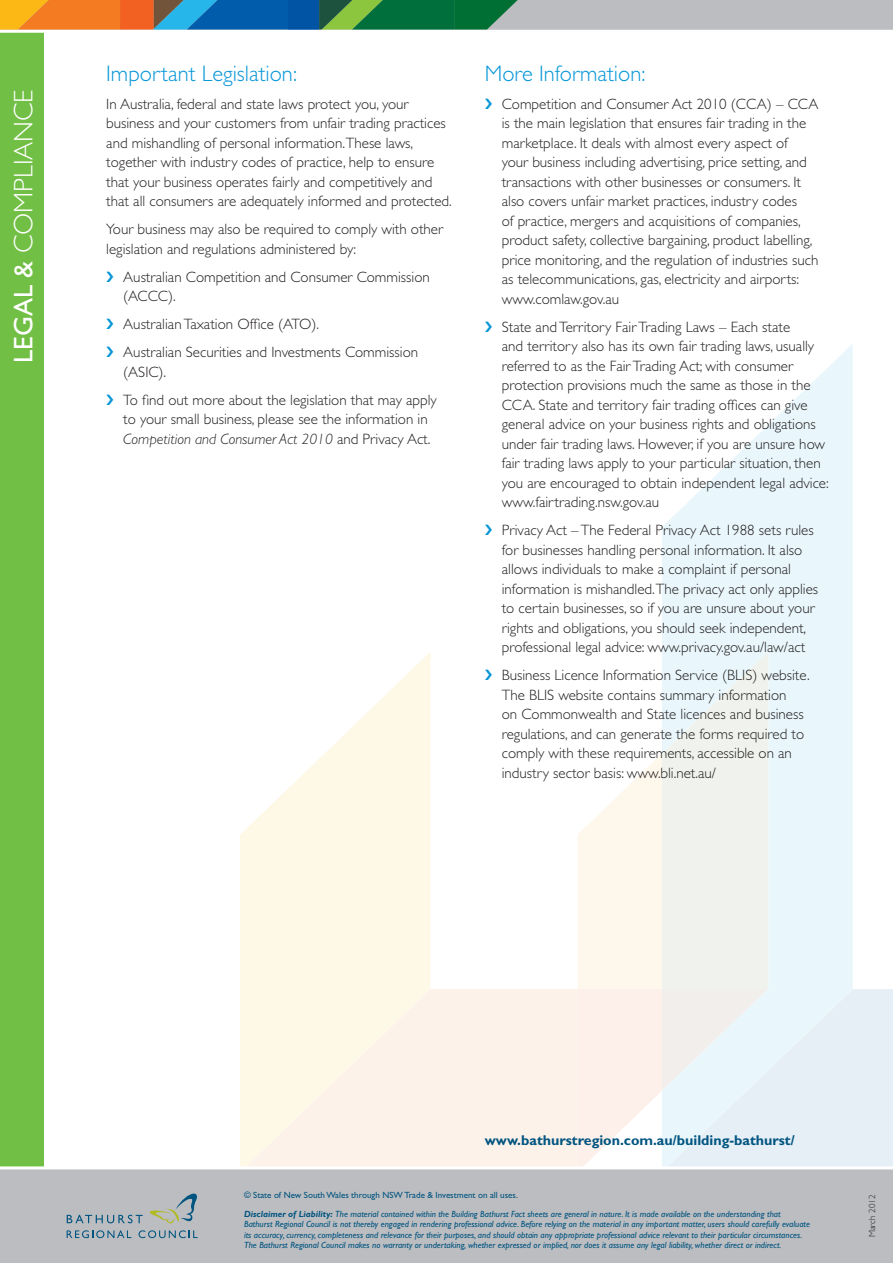
<style>
.page{position:relative;width:893px;height:1263px;background:#fff}
.page>*{position:absolute;margin:0;border:0;box-sizing:border-box;transform-origin:0 0}
.t1{font:300 27px "Gill Sans";color:#fff}
.Heading{font:300 22.5px "Gill Sans";color:#0696d7}
.text{font:300 15px/19.5px "Gill Sans";color:#231f20}
.text-2{font:700 14.25px "Gill Sans";color:#005480}
.text-3{font:italic 9px/10.5px "Gill Sans";color:#005480}
.text-4{font:9px "Gill Sans";color:#005480}
.text-5{font:300 9px "Gill Sans";color:#231f20}
.s1{font-weight:400}
.s2{font-style:italic}
.s3{font-weight:700}
</style>
<div class="page">
<svg style="left:240px;top:652px;width:191px;height:337px;fill:#fef8e7"></svg>
<div style="left:240px;top:989px;width:338px;height:176px;background:#fdf2e9"></div>
<svg style="left:662px;top:344px;width:191px;height:307px;fill:#e9f7fc"></svg>
<svg style="left:578px;top:651px;width:315px;height:514px"></svg>
<div style="left:0;top:27px;width:43px;height:1236px;background:#71bf44"></div>
<div style="left:0;top:1165px;width:893px;height:98px;background:#bcbdc0"></div>
<svg style="left:67px;top:1215px;width:76px;height:8px"></svg>
<svg style="left:149px;top:1193px;width:48px;height:31px"></svg>
<svg style="left:67px;top:1230px;width:64px;height:8px"></svg>
<svg style="left:139px;top:1230px;width:59px;height:8px"></svg>
<svg style="left:0;top:0;width:893px;height:34px;background:#94a394"></svg>
<p class="t1" style="left:8px;top:363px;width:275px;rotate:-90deg"><span class="s1">LEGAL &amp;</span> COMPLIANCE</p>
<p class="Heading" style="left:106px;top:60px;width:192px">Important Legislation:</p>
<p class="text" style="left:106px;top:94px;width:347px">In Australia, federal and state laws protect you, your business and your customers from unfair trading practices and mishandling of personal information.These laws, together with industry codes of practice, help to ensure that your business operates fairly and competitively and that all consumers are adequately informed and protected.</p>
<p class="text" style="left:106px;top:220px;width:338px">Your business may also be required to comply with other legislation and regulations administered by:</p>
<p class="text" style="left:123px;top:267px;width:308px">Australian Competition and Consumer Commission (ACCC).</p>
<p class="text" style="left:123px;top:315px;width:197px">Australian Taxation Office (ATO).</p>
<p class="text" style="left:123px;top:343px;width:296px">Australian Securities and Investments Commission (ASIC).</p>
<p class="text" style="left:123px;top:390px;width:315px">To find out more about the legislation that may apply to your small business, please see the information in<br><span class="s2">Competition and Consumer Act 2010</span> and Privacy Act.</p>
<p class="Heading" style="left:485px;top:60px;width:162px">More Information:</p>
<p class="text" style="left:502px;top:94px;width:318px">Competition and Consumer Act 2010 (CCA) – CCA is the main legislation that ensures fair trading in the marketplace. It deals with almost every aspect of<br>your business including advertising, price setting, and transactions with other businesses or consumers. It also covers unfair market practices, industry codes<br>of practice, mergers and acquisitions of companies, product safety, collective bargaining, product labelling, price monitoring, and the regulation of industries such as telecommunications, gas, electricity and airports: www.comlaw.gov.au</p>
<p class="text" style="left:502px;top:317px;width:328px">State and Territory Fair Trading Laws – Each state<br>and territory also has its own fair trading laws, usually referred to as the Fair Trading Act; with consumer protection provisions much the same as those in the CCA. State and territory fair trading offices can give general advice on your business rights and obligations under fair trading laws. However, if you are unsure how fair trading laws apply to your particular situation, then you are encouraged to obtain independent legal advice: www.fairtrading.nsw.gov.au</p>
<p class="text" style="left:502px;top:521px;width:318px">Privacy Act – The Federal Privacy Act 1988 sets rules for businesses handling personal information. It also allows individuals to make a complaint if personal information is mishandled.The privacy act only applies to certain businesses, so if you are unsure about your rights and obligations, you should seek independent, professional legal advice: www.privacy.gov.au/law/act</p>
<p class="text" style="left:502px;top:666px;width:310px">Business Licence Information Service (BLIS) website.<br>The BLIS website contains summary information<br>on Commonwealth and State licences and business regulations, and can generate the forms required to comply with these requirements, accessible on an industry sector basis: www.bli.net.au/</p>
<p class="text-2" style="left:485px;top:1131px;width:311px">www.bathurstregion.com.au/building-bathurst/</p>
<p class="text-4" style="left:244px;top:1189px;width:275px">© State of New South Wales through NSW Trade &amp; Investment on all uses.</p>
<p class="text-3" style="left:244px;top:1208px;width:567px"><span class="s3">Disclaimer of Liability:</span> The material contained within the Building Bathurst Fact sheets are general in nature. It is made available on the understanding that Bathurst Regional Council is not thereby engaged in rendering professional advice. Before relying on the material in any important matter, users should carefully evaluate its accuracy, currency, completeness and relevance for their purposes, and should obtain any appropriate professional advice relevant to their particular circumstances.<br>The Bathurst Regional Council makes no warranty or undertaking, whether expressed or implied, nor does it assume any legal liability, whether direct or indirect.</p>
<p class="text-5" style="left:867px;top:1237px;width:44px;rotate:-90deg">March 2012</p>
</div>
